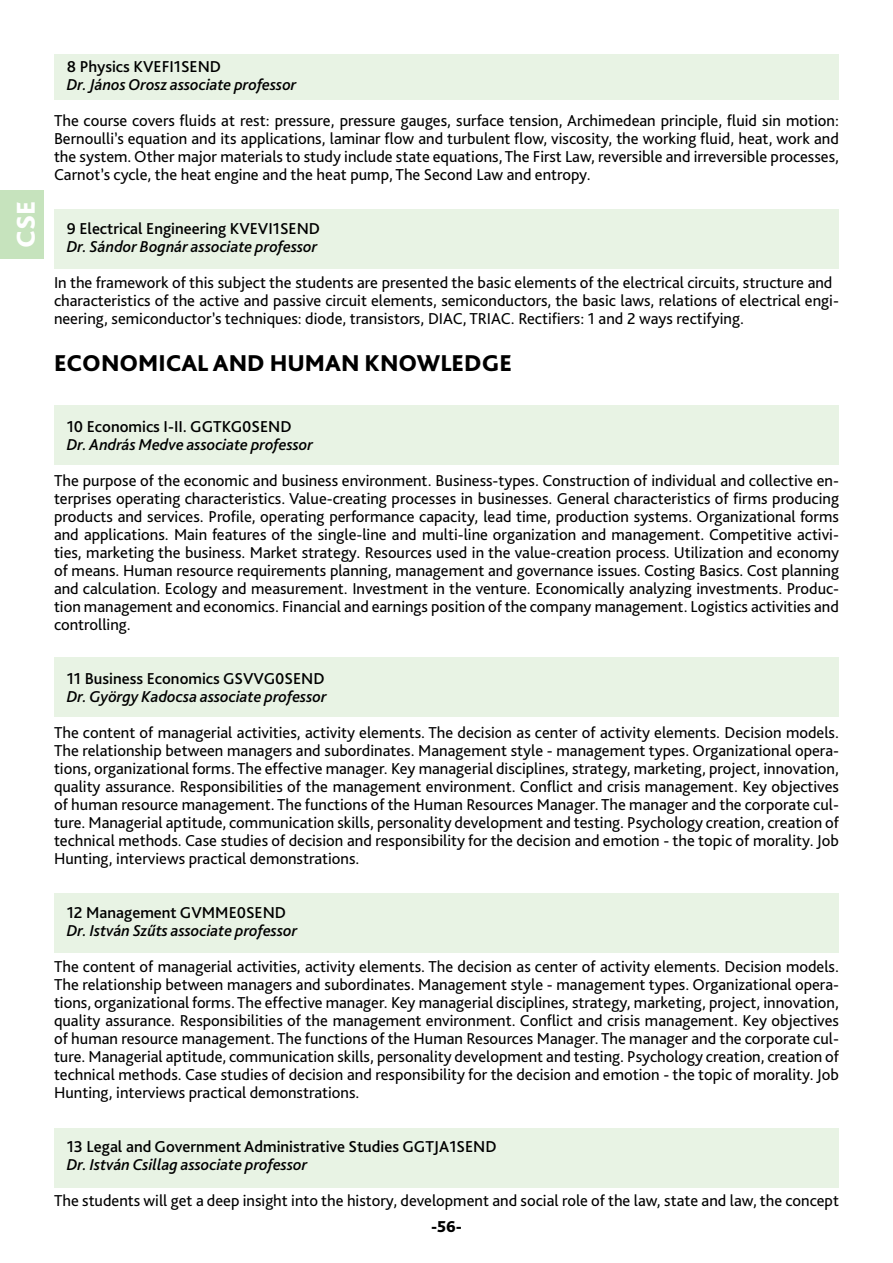
<style>
.page{position:relative;width:893px;height:1263px;background:#fff}
.page>*{position:absolute;margin:0;border:0;box-sizing:border-box;transform-origin:0 0}
.t1{font:800 27px "Bliss Pro";color:#fff}
.t2{font:800 24px "Bliss Pro";color:#000}
.t3{font:16.5px/18px "Bliss Pro";color:#000;text-align:justify}
.t4{font:italic 500 16.5px "Bliss Pro";color:#000}
.t5{font:500 16.5px "Bliss Pro";color:#000}
.t6{font:800 16.5px "Bliss Pro";color:#000}
</style>
<div class="page">
<div style="left:54px;top:54px;width:785px;height:45px;background:#e8f3e4"></div>
<div style="left:54px;top:210px;width:785px;height:59px;background:#e8f3e4"></div>
<div style="left:54px;top:405px;width:785px;height:60px;background:#e8f3e4"></div>
<div style="left:54px;top:1128px;width:785px;height:60px;background:#e8f3e4"></div>
<div style="left:54px;top:893px;width:785px;height:59px;background:#e8f3e4"></div>
<div style="left:54px;top:658px;width:785px;height:59px;background:#e8f3e4"></div>
<div style="left:0;top:190px;width:43px;height:68px;background:#c6e3bd"></div>
<h1 class="t1" style="left:9px;top:248px;width:49px;rotate:-90deg">CSE</h1>
<p class="t5" style="left:67px;top:56px;width:156px">8 Physics KVEFI1SEND</p>
<p class="t4" style="left:67px;top:74px;width:231px">Dr. János Orosz associate professor</p>
<p class="t3" style="left:54px;top:111px;width:786px">The course covers fluids at rest: pressure, pressure gauges, surface tension, Archimedean principle, fluid sin motion:<br>Bernoulli’s equation and its applications, laminar flow and turbulent flow, viscosity, the working fluid, heat, work and the system. Other major materials to study include state equations, The First Law, reversible and irreversible processes, Carnot’s cycle, the heat engine and the heat pump, The Second Law and entropy.</p>
<p class="t5" style="left:67px;top:218px;width:255px">9 Electrical Engineering KVEVI1SEND</p>
<p class="t4" style="left:67px;top:236px;width:252px">Dr. Sándor Bognár associate professor</p>
<p class="t3" style="left:54px;top:273px;width:786px;text-align:left">In the framework of this subject the students are presented the basic elements of the electrical circuits, structure and characteristics of the active and passive circuit elements, semiconductors, the basic laws, relations of electrical engi&shy;neering, semiconductor’s techniques: diode, transistors, DIAC, TRIAC. Rectifiers: 1 and 2 ways rectifying.</p>
<h2 class="t2" style="left:54px;top:348px;width:459px">ECONOMICAL AND HUMAN KNOWLEDGE</h2>
<p class="t5" style="left:67px;top:416px;width:226px">10 Economics I-II. GGTKG0SEND</p>
<p class="t4" style="left:67px;top:434px;width:248px">Dr. András Medve associate professor</p>
<p class="t3" style="left:54px;top:471px;width:786px">The purpose of the economic and business environment. Business-types. Construction of individual and collective en&shy;terprises operating characteristics. Value-creating processes in businesses. General characteristics of firms producing products and services. Profile, operating performance capacity, lead time, production systems. Organizational forms and applications. Main features of the single-line and multi-line organization and management. Competitive activi&shy;ties, marketing the business. Market strategy. Resources used in the value-creation process. Utilization and economy of means. Human resource requirements planning, management and governance issues. Costing Basics. Cost planning and calculation. Ecology and measurement. Investment in the venture. Economically analyzing investments. Produc&shy;tion management and economics. Financial and earnings position of the company management. Logistics activities and controlling.</p>
<p class="t5" style="left:67px;top:668px;width:259px">11 Business Economics GSVVG0SEND</p>
<p class="t4" style="left:67px;top:686px;width:261px">Dr. György Kadocsa associate professor</p>
<p class="t3" style="left:54px;top:723px;width:786px">The content of managerial activities, activity elements. The decision as center of activity elements. Decision models.<br>The relationship between managers and subordinates. Management style - management types. Organizational opera&shy;tions, organizational forms. The effective manager. Key managerial disciplines, strategy, marketing, project, innovation, quality assurance. Responsibilities of the management environment. Conflict and crisis management. Key objectives of human resource management. The functions of the Human Resources Manager. The manager and the corporate cul&shy;ture. Managerial aptitude, communication skills, personality development and testing. Psychology creation, creation of technical methods. Case studies of decision and responsibility for the decision and emotion - the topic of morality. Job Hunting, interviews practical demonstrations.</p>
<p class="t5" style="left:67px;top:902px;width:221px">12 Management GVMME0SEND</p>
<p class="t4" style="left:67px;top:920px;width:232px">Dr. István Szűts associate professor</p>
<p class="t3" style="left:54px;top:957px;width:786px">The content of managerial activities, activity elements. The decision as center of activity elements. Decision models.<br>The relationship between managers and subordinates. Management style - management types. Organizational opera&shy;tions, organizational forms. The effective manager. Key managerial disciplines, strategy, marketing, project, innovation, quality assurance. Responsibilities of the management environment. Conflict and crisis management. Key objectives of human resource management. The functions of the Human Resources Manager. The manager and the corporate cul&shy;ture. Managerial aptitude, communication skills, personality development and testing. Psychology creation, creation of technical methods. Case studies of decision and responsibility for the decision and emotion - the topic of morality. Job Hunting, interviews practical demonstrations.</p>
<p class="t5" style="left:67px;top:1136px;width:431px">13 Legal and Government Administrative Studies GGTJA1SEND</p>
<p class="t4" style="left:67px;top:1154px;width:242px">Dr. István Csillag associate professor</p>
<p class="t3" style="left:54px;top:1191px;width:786px">The students will get a deep insight into the history, development and social role of the law, state and law, the concept</p>
<p class="t6" style="left:431px;top:1216px;width:32px">-56-</p>
</div>
